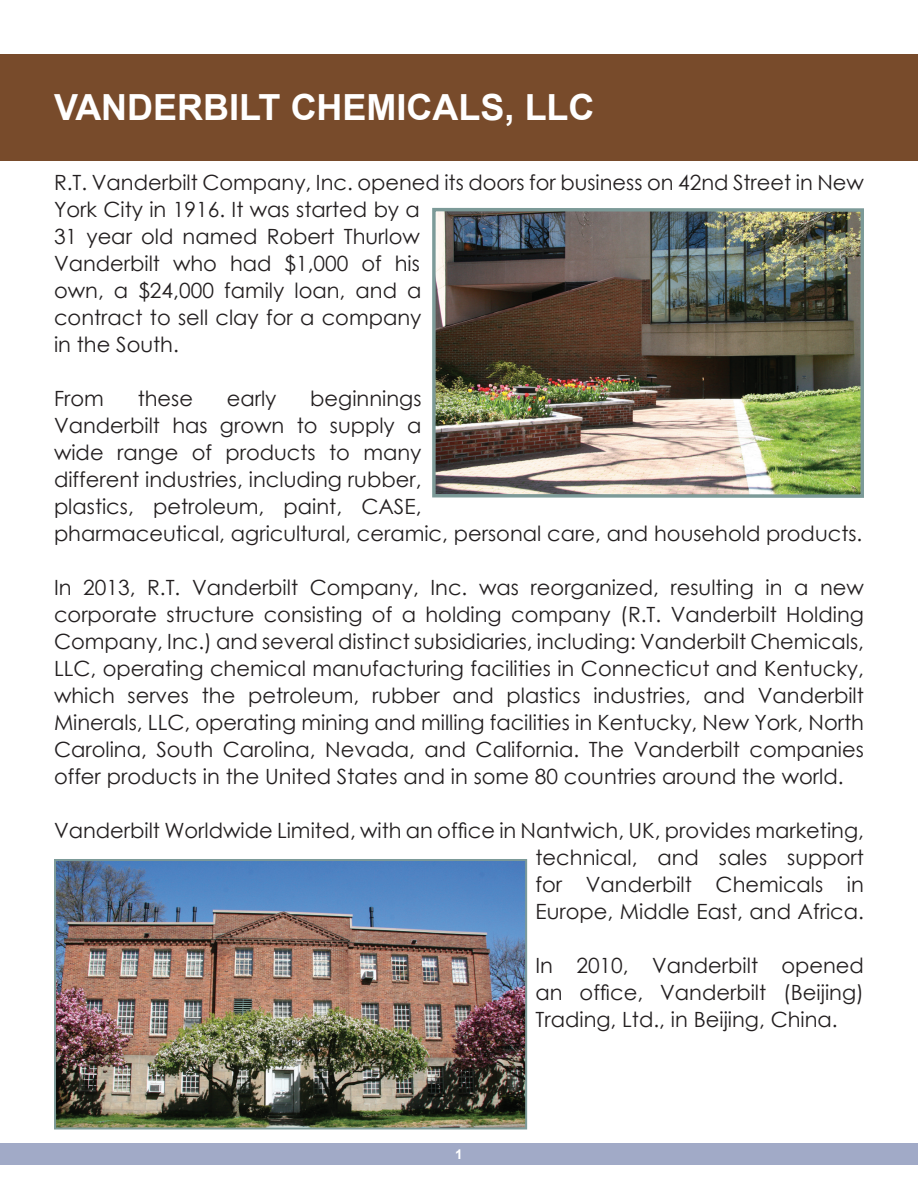
<style>
.page{position:relative;width:918px;height:1188px;background:#fff}
.page>*{position:absolute;margin:0;border:0;box-sizing:border-box;transform-origin:0 0}
.t1{font:700 36px "Arial";color:#fff}
.t2{font:21px/27px "Century Gothic";color:#231f20;text-align:justify}
.t3{font:700 13.5px "Arial";color:#fff}
</style>
<div class="page">
<div style="left:0;top:54px;width:918px;height:106px;background:#784b2b"></div>
<img style="left:57px;top:862px;width:467px;height:265px">
<div style="left:54px;top:859px;width:473px;height:271px;border:2px solid #7c9a98"></div>
<div style="left:0;top:1144px;width:918px;height:21px;background:#a1aac7"></div>
<img style="left:436px;top:212px;width:424px;height:282px">
<div style="left:432px;top:208px;width:432px;height:290px;border:3px solid #7c9a98"></div>
<h1 class="t1" style="left:54px;top:84px;width:542px">VANDERBILT CHEMICALS, LLC</h1>
<p class="t2" style="left:54px;top:169px;width:812px;text-align:left">R.T. Vanderbilt Company, Inc. opened its doors for business on 42nd Street in New York City in 1916. It was started by a<br>31 year old named Robert Thurlow<br>Vanderbilt who had $1,000 of his<br>own, a $24,000 family loan, and a<br>contract to sell clay for a company<br>in the South.</p>
<p class="t2" style="left:54px;top:385px;width:51px">From</p>
<p class="t2" style="left:138px;top:385px;width:57px">these</p>
<p class="t2" style="left:227px;top:385px;width:51px">early</p>
<p class="t2" style="left:54px;top:385px;width:810px;text-align:left;text-indent:256px">beginnings<br>Vanderbilt has grown to supply a<br>wide range of products to many<br>different industries, including rubber,<br>plastics, petroleum, paint, CASE,<br>pharmaceutical, agricultural, ceramic, personal care, and household products.</p>
<p class="t2" style="left:54px;top:574px;width:812px">In 2013, R.T. Vanderbilt Company, Inc. was reorganized, resulting in a new corporate structure consisting of a holding company (R.T. Vanderbilt Holding Company, Inc.) and several distinct subsidiaries, including: Vanderbilt Chemicals, LLC, operating chemical manufacturing facilities in Connecticut and Kentucky, which serves the petroleum, rubber and plastics industries, and Vanderbilt Minerals, LLC, operating mining and milling facilities in Kentucky, New York, North Carolina, South Carolina, Nevada, and California. The Vanderbilt companies offer products in the United States and in some 80 countries around the world.</p>
<p class="t2" style="left:536px;top:817px;width:330px;text-indent:-482px">Vanderbilt Worldwide Limited, with an office in Nantwich, UK, provides marketing, technical, and sales support for Vanderbilt Chemicals in Europe, Middle East, and Africa.</p>
<p class="t2" style="left:536px;top:952px;width:330px">In 2010, Vanderbilt opened an office, Vanderbilt (Beijing)<br>Trading, Ltd., in Beijing, China.</p>
<p class="t3" style="left:455px;top:1145px;width:9px">1</p>
</div>
